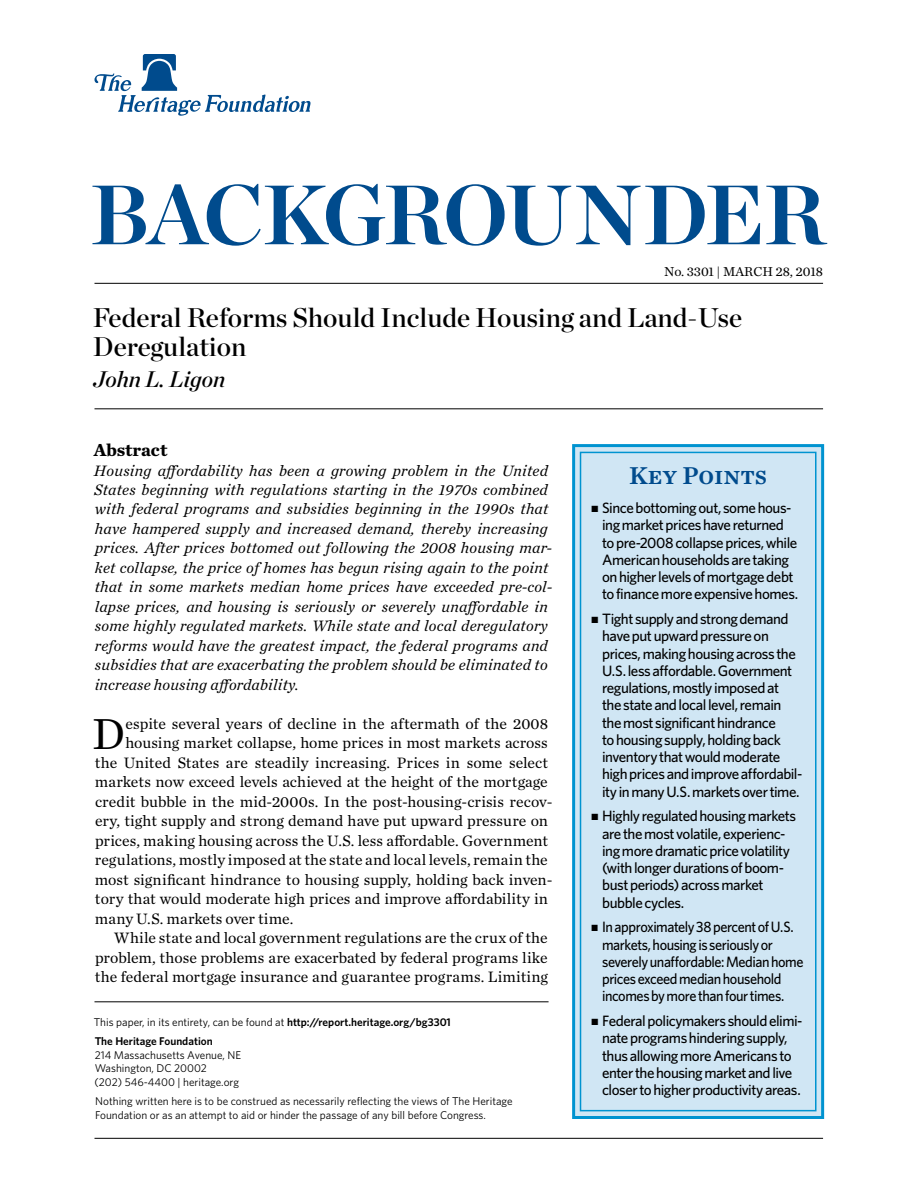
<style>
.page{position:relative;width:918px;height:1188px;background:#fff}
.page>*{position:absolute;margin:0;border:0;box-sizing:border-box;transform-origin:0 0}
.t1{font:84px "Chronicle Display Bold SC800";letter-spacing:-.025em;color:#004b8d}
.t2{font:45.45px "Chronicle Text G1";color:#000}
.t3{font:27px/28.5px "Chronicle Display Semi";color:#000}
.t4{font:25.5px "Chronicle Text G1 Semi";color:#004b8d}
.t5{font:italic 22.5px "Chronicle Display Semi";color:#000}
.t6{font:700 18px "Chronicle Text G1";color:#000}
.t7{font:15.75px "Chronicle Text G1";color:#000}
.t8{font:italic 15.75px/19.5px "Chronicle Text G1";letter-spacing:.01em;color:#000}
.t9{font:500 15px/17.2px "Whitney";letter-spacing:-.03em;color:#000}
.t10{font:500 15px/17.2px "Whitney";letter-spacing:-.03em;color:#000;scale:.95 1}
.t11{font:13.5px "Chronicle Text G1";color:#000}
.t12{font:11.25px/13.5px "Whitney";color:#000}
.t13{font:600 11.25px/19.5px "Whitney";color:#000}
.s1{font-weight:400}
</style>
<div class="page">
<svg style="left:94px;top:54px;width:217px;height:62px"></svg>
<div style="left:572px;top:444px;width:252px;height:675px;background:#d0e6f4;border:3px solid #0093d0"></div>
<div style="left:580px;top:452px;width:237px;height:659px;border:2px solid #0093d0"></div>
<hr style="left:94px;top:1138px;width:729px;height:1px;background:#000">
<hr style="left:94px;top:283px;width:729px;height:1px;background:#000">
<hr style="left:94px;top:409px;width:729px;height:1px;background:#000">
<hr style="left:94px;top:1002px;width:455px;height:1px;background:#000">
<h1 class="t1" style="left:90px;top:147px;width:737px">BACKGROUNDER</h1>
<p class="t11" style="left:664px;top:262px;width:160px">No. 3301 | March 28, 2018</p>
<h3 class="t3" style="left:93px;top:301px;width:651px">Federal Reforms Should Include Housing and Land-Use<br>Deregulation</h3>
<h3 class="t5" style="left:93px;top:361px;width:134px">John L. Ligon</h3>
<p class="t6" style="left:94px;top:435px;width:75px">Abstract</p>
<p class="t8" style="left:94px;top:460px;width:460px">Housing affordability has been a growing problem in the United States beginning with regulations starting in the 1970s combined with federal programs and subsidies beginning in the 1990s that have hampered supply and increased demand, thereby increasing prices. After prices bottomed out following the 2008 housing mar&shy;ket collapse, the price of homes has begun rising again to the point that in some markets median home prices have exceeded pre-col&shy;lapse prices, and housing is seriously or severely unaffordable in some highly regulated markets. While state and local deregulatory reforms would have the greatest impact, the federal programs and subsidies that are exacerbating the problem should be eliminated to increase housing affordability.</p>
<h2 class="t2" style="left:92px;top:699px;width:34px">D</h2>
<p class="t7" style="left:126px;top:712px;width:424px">espite several years of decline in the aftermath of the 2008</p>
<p class="t7" style="left:125px;top:731px;width:424px">housing market collapse, home prices in most markets across</p>
<p class="t7" style="left:95px;top:751px;width:455px">the United States are steadily increasing. Prices in some select</p>
<p class="t7" style="left:95px;top:770px;width:454px">markets now exceed levels achieved at the height of the mortgage</p>
<p class="t7" style="left:95px;top:790px;width:459px">credit bubble in the mid-2000s. In the post-housing-crisis recov-</p>
<p class="t7" style="left:95px;top:809px;width:455px">ery, tight supply and strong demand have put upward pressure on</p>
<p class="t7" style="left:95px;top:829px;width:455px">prices, making housing across the U.S. less affordable. Government</p>
<p class="t7" style="left:95px;top:848px;width:454px">regulations, mostly imposed at the state and local levels, remain the</p>
<p class="t7" style="left:95px;top:868px;width:459px">most significant hindrance to housing supply, holding back inven-</p>
<p class="t7" style="left:95px;top:887px;width:455px">tory that would moderate high prices and improve affordability in</p>
<p class="t7" style="left:95px;top:907px;width:200px">many U.S. markets over time.</p>
<p class="t7" style="left:114px;top:926px;width:435px">While state and local government regulations are the crux of the</p>
<p class="t7" style="left:95px;top:946px;width:454px">problem, those problems are exacerbated by federal programs like</p>
<p class="t7" style="left:95px;top:965px;width:455px">the federal mortgage insurance and guarantee programs. Limiting</p>
<p class="t13" style="left:94px;top:1012px;width:358px"><span class="s1">This paper, in its entirety, can be found at</span> http://report.heritage.org/bg3301<br>The Heritage Foundation</p>
<p class="t12" style="left:94px;top:1048px;width:148px">214 Massachusetts Avenue, NE<br>Washington, DC 20002<br>(202) 546-4400 | heritage.org</p>
<p class="t12" style="left:95px;top:1095px;width:419px">Nothing written here is to be construed as necessarily reflecting the views of The Heritage<br>Foundation or as an attempt to aid or hinder the passage of any bill before Congress.</p>
<h3 class="t4" style="left:629px;top:455px;width:139px">Key Points</h3>
<p class="t9" style="left:602px;top:499px;width:198px;text-indent:-11px">■ Since bottoming out, some hous&shy;ing market prices have returned to pre-2008 collapse prices, while American households are taking on higher levels of mortgage debt to finance more expensive homes.</p>
<p class="t9" style="left:602px;top:610px;width:202px;text-indent:-11px">■ Tight supply and strong demand have put upward pressure on prices, making housing across the<br>U.S. less affordable. Government regulations, mostly imposed at<br>the state and local level, remain the most significant hindrance<br>to housing supply, holding back inventory that would moderate high prices and improve affordabil&shy;ity in many U.S. markets over time.</p>
<p class="t9" style="left:602px;top:807px;width:195px;text-indent:-11px">■ Highly regulated housing markets are the most volatile, experienc&shy;ing more dramatic price volatility (with longer durations of boom&shy;bust periods) across market bubble cycles.</p>
<p class="t10" style="left:602px;top:918px;width:214px;text-indent:-11px">■ In approximately 38 percent of U.S. markets, housing is seriously or severely unaffordable: Median home prices exceed median household incomes by more than four times.</p>
<p class="t9" style="left:592px;top:1012px;width:212px;text-align:center">■ Federal policymakers should elimi&shy;nate programs hindering supply, thus allowing more Americans to enter the housing market and live closer to higher productivity areas.</p>
</div>
